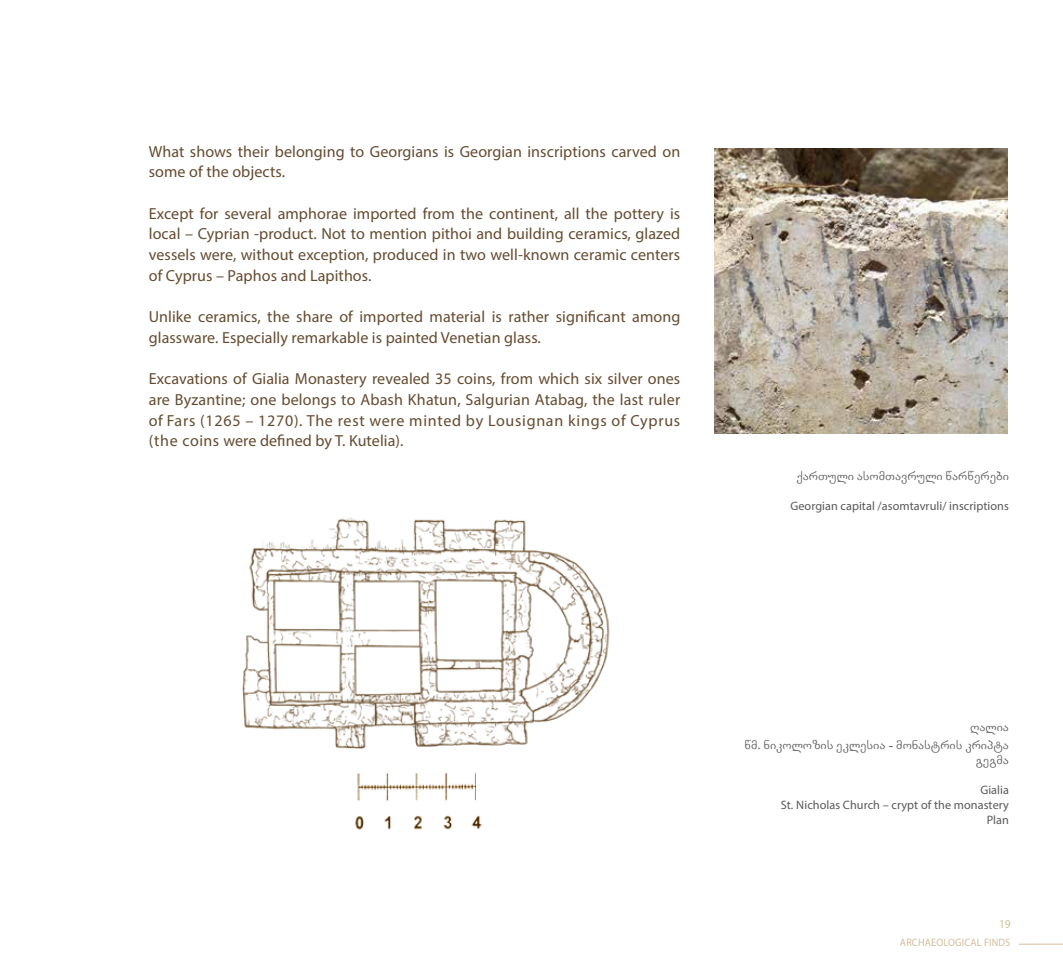
<style>
.page{position:relative;width:1063px;height:978px;background:#fff}
.page>*{position:absolute;margin:0;border:0;box-sizing:border-box;transform-origin:0 0}
.t1{font:16.05px/20.7px "Myriad Pro";letter-spacing:.005em;color:#644b2f}
.t2{font:12.75px/18px "Kolhety Normal";letter-spacing:-.005em;color:#58595b;text-align:right}
.t3{font:12.15px/15px "Myriad Pro";letter-spacing:.005em;color:#58595b;text-align:right}
.t4{font:12px "Myriad Pro";color:#d3bd9b;scale:.95 1}
.t5{font:10.8px "Myriad Pro";letter-spacing:.02em;color:#d3bd9b;scale:.93 1}
</style>
<div class="page">
<hr style="left:1019px;top:944px;width:44px;height:1px;background:#d3bd9b">
<img style="left:242px;top:517px;width:368px;height:232px">
<img style="left:355px;top:772px;width:127px;height:58px">
<img style="left:714px;top:149px;width:293px;height:284px">
<p class="t1" style="left:149px;top:141px;width:533px">What shows their belonging to Georgians is Georgian inscriptions carved on some of the objects.</p>
<p class="t1" style="left:149px;top:203px;width:533px;text-align:justify">Except for several amphorae imported from the continent, all the pottery is local – Cyprian -product. Not to mention pithoi and building ceramics, glazed vessels were, without exception, produced in two well-known ceramic centers of Cyprus – Paphos and Lapithos.</p>
<p class="t1" style="left:149px;top:306px;width:533px">Unlike ceramics, the share of imported material is rather significant among glassware. Especially remarkable is painted Venetian glass.</p>
<p class="t1" style="left:149px;top:368px;width:533px;text-align:justify">Excavations of Gialia Monastery revealed 35 coins, from which six silver ones are Byzantine; one belongs to Abash Khatun, Salgurian Atabag, the last ruler of Fars (1265 – 1270). The rest were minted by Lousignan kings of Cyprus (the coins were defined by T. Kutelia).</p>
<p class="t2" style="left:797px;top:467px;width:214px">QARTULI ASOMTAVRULI WARWEREBI</p>
<p class="t3" style="left:790px;top:498px;width:220px">Georgian capital /asomtavruli/ inscriptions</p>
<p class="t2" style="left:744px;top:718px;width:266px">RALIA<br>WM. NIKOLOZIS EKLESIA - MONASTRIS KRIPTA</p>
<p class="t2" style="left:976px;top:751px;width:35px">GEGMA</p>
<p class="t3" style="left:781px;top:782px;width:230px">Gialia<br>St. N icholas Church – crypt of the monastery plan</p>
<p class="t4" style="left:999px;top:917px;width:14px">19</p>
<p class="t5" style="left:900px;top:936px;width:120px">Archaeological Finds</p>
</div>
